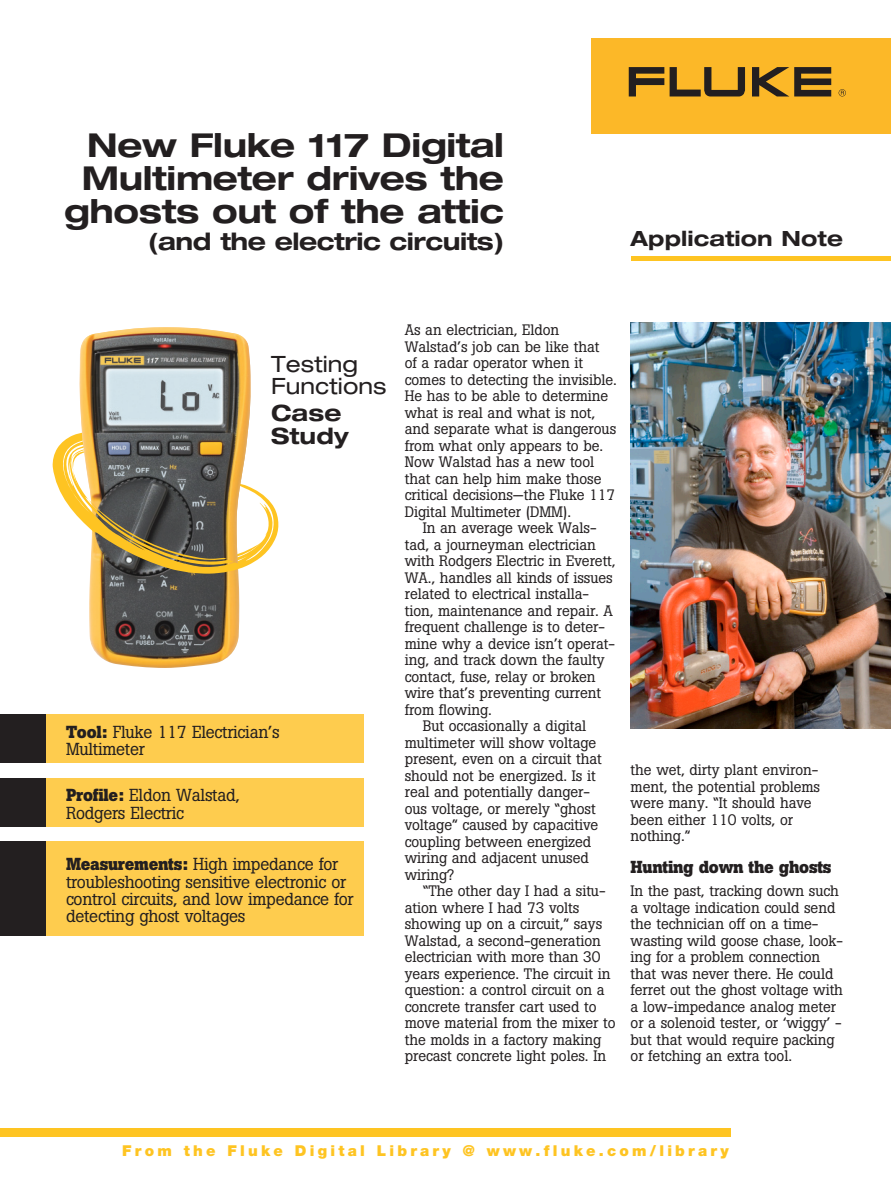
<style>
.page{position:relative;width:891px;height:1188px;background:#fff}
.page>*{position:absolute;margin:0;border:0;box-sizing:border-box;transform-origin:0 0}
.t1{font:700 expanded 33px/33px "Helvetica Neue";letter-spacing:-.01em;color:#231f20;text-align:right}
.t2{font:700 expanded 24px "Helvetica Neue";letter-spacing:-.02em;color:#231f20}
.t3{font:expanded 22.5px/22.5px "Helvetica Neue";letter-spacing:.005em;color:#231f20}
.t4{font:700 expanded 22.5px/22.5px "Helvetica Neue";letter-spacing:.005em;color:#231f20}
.t5{font:700 expanded 21px "Helvetica Neue";letter-spacing:.005em;color:#231f20}
.t6{font:17.25px/17.2px "Boton";letter-spacing:-.015em;color:#231f20}
.t7{font:700 17.25px "Boton";letter-spacing:-.015em;color:#231f20}
.t8{font:15px/16.5px "Boton";letter-spacing:-.005em;color:#231f20}
.t9{font:900 15px "Helvetica Neue";letter-spacing:.215em;color:#fec422}
.s1{font-weight:700}
</style>
<div class="page">
<div style="left:592px;top:38px;width:299px;height:95px;background:#fcb828"></div>
<svg style="left:629px;top:67px;width:35px;height:29px"></svg>
<svg style="left:752px;top:67px;width:79px;height:29px"></svg>
<svg style="left:670px;top:67px;width:75px;height:29px"></svg>
<svg style="left:839px;top:89px;width:7px;height:7px"></svg>
<div style="left:631px;top:256px;width:260px;height:5px;background:#fec422"></div>
<img style="left:89px;top:591px;width:151px;height:77px">
<svg style="left:52px;top:433px;width:227px;height:131px"></svg>
<img style="left:79px;top:327px;width:172px;height:264px">
<div style="left:46px;top:778px;width:317px;height:48px;background:#fecc4e"></div>
<div style="left:0;top:778px;width:46px;height:48px;background:#231f20"></div>
<div style="left:46px;top:714px;width:317px;height:49px;background:#fecc4e"></div>
<div style="left:0;top:714px;width:46px;height:49px;background:#231f20"></div>
<div style="left:46px;top:841px;width:317px;height:95px;background:#fecc4e"></div>
<div style="left:0;top:841px;width:46px;height:95px;background:#231f20"></div>
<div style="left:0;top:1128px;width:730px;height:8px;background:#fec422"></div>
<img style="left:631px;top:322px;width:260px;height:407px">
<h1 class="t1" style="left:64px;top:128px;width:441px">New Fluke 117 Digital<br>Multimeter drives the ghosts out of the attic</h1>
<h2 class="t2" style="left:148px;top:227px;width:357px">(and the electric circuits)</h2>
<h3 class="t5" style="left:631px;top:226px;width:214px">Application Note</h3>
<h3 class="t3" style="left:271px;top:352px;width:117px">Testing<br>Functions</h3>
<h3 class="t4" style="left:271px;top:402px;width:79px">Case<br>Study</h3>
<p class="t6" style="left:66px;top:723px;width:215px"><span class="s1">Tool:</span> Fluke 117 Electrician’s<br>Multimeter</p>
<p class="t6" style="left:66px;top:787px;width:175px"><span class="s1">Profile:</span> Eldon Walstad,<br>Rodgers Electric</p>
<p class="t6" style="left:66px;top:856px;width:289px"><span class="s1">Measurements:</span> High impedance for troubleshooting sensitive electronic or control circuits, and low impedance for detecting ghost voltages</p>
<p class="t8" style="left:405px;top:322px;width:214px">As an electrician, Eldon<br>Walstad’s job can be like that<br>of a radar operator when it comes to detecting the invisible.<br>He has to be able to determine what is real and what is not, and separate what is dangerous from what only appears to be.<br>Now Walstad has a new tool that can help him make those critical decisions—the Fluke 117<br>Digital Multimeter (DMM).</p>
<p class="t8" style="left:423px;top:520px;width:175px">In an average week Wals-</p>
<p class="t8" style="left:405px;top:536px;width:193px">tad, a journeyman electrician</p>
<p class="t8" style="left:405px;top:553px;width:212px">with Rodgers Electric in Everett,</p>
<p class="t8" style="left:405px;top:569px;width:209px">WA., handles all kinds of issues</p>
<p class="t8" style="left:405px;top:586px;width:186px">related to electrical installa-</p>
<p class="t8" style="left:405px;top:602px;width:210px">tion, maintenance and repair. A</p>
<p class="t8" style="left:405px;top:619px;width:202px">frequent challenge is to deter-</p>
<p class="t8" style="left:405px;top:635px;width:212px">mine why a device isn’t operat-</p>
<p class="t8" style="left:405px;top:652px;width:201px">ing, and track down the faulty</p>
<p class="t8" style="left:405px;top:668px;width:192px">contact, fuse, relay or broken</p>
<p class="t8" style="left:405px;top:685px;width:198px">wire that’s preventing current</p>
<p class="t8" style="left:405px;top:701px;width:89px">from flowing.</p>
<p class="t8" style="left:423px;top:718px;width:165px">But occasionally a digital</p>
<p class="t8" style="left:405px;top:734px;width:193px">multimeter will show voltage</p>
<p class="t8" style="left:405px;top:751px;width:199px">present, even on a circuit that</p>
<p class="t8" style="left:405px;top:767px;width:192px">should not be energized. Is it</p>
<p class="t8" style="left:405px;top:784px;width:187px">real and potentially danger-</p>
<p class="t8" style="left:405px;top:800px;width:192px">ous voltage, or merely “ghost</p>
<p class="t8" style="left:405px;top:817px;width:195px">voltage” caused by capacitive</p>
<p class="t8" style="left:405px;top:833px;width:188px">coupling between energized</p>
<p class="t8" style="left:405px;top:850px;width:186px">wiring and adjacent unused</p>
<p class="t8" style="left:405px;top:866px;width:51px">wiring?</p>
<p class="t8" style="left:423px;top:883px;width:184px">“The other day I had a situ-</p>
<p class="t8" style="left:405px;top:899px;width:176px">ation where I had 73 volts</p>
<p class="t8" style="left:405px;top:916px;width:199px">showing up on a circuit,” says</p>
<p class="t8" style="left:405px;top:932px;width:198px">Walstad, a second-generation</p>
<p class="t8" style="left:405px;top:949px;width:197px">electrician with more than 30</p>
<p class="t8" style="left:405px;top:965px;width:207px">years experience. The circuit in</p>
<p class="t8" style="left:405px;top:982px;width:201px">question: a control circuit on a</p>
<p class="t8" style="left:405px;top:998px;width:193px">concrete transfer cart used to</p>
<p class="t8" style="left:405px;top:1015px;width:212px">move material from the mixer to</p>
<p class="t8" style="left:405px;top:1031px;width:198px">the molds in a factory making</p>
<p class="t8" style="left:405px;top:1048px;width:203px">precast concrete light poles. In</p>
<p class="t8" style="left:631px;top:762px;width:191px">the wet, dirty plant environ&shy;ment, the potential problems were many. “It should have been either 110 volts, or nothing.”</p>
<p class="t7" style="left:631px;top:857px;width:202px">Hunting down the ghosts</p>
<p class="t8" style="left:631px;top:883px;width:214px">In the past, tracking down such a voltage indication could send the technician off on a time&shy;wasting wild goose chase, look&shy;ing for a problem connection that was never there. He could ferret out the ghost voltage with a low-impedance analog meter or a solenoid tester, or ‘wiggy’ - but that would require packing or fetching an extra tool.</p>
<p class="t9" style="left:122px;top:1142px;width:608px">From the Fluke Digital Library @ www.fluke.com/library</p>
</div>
